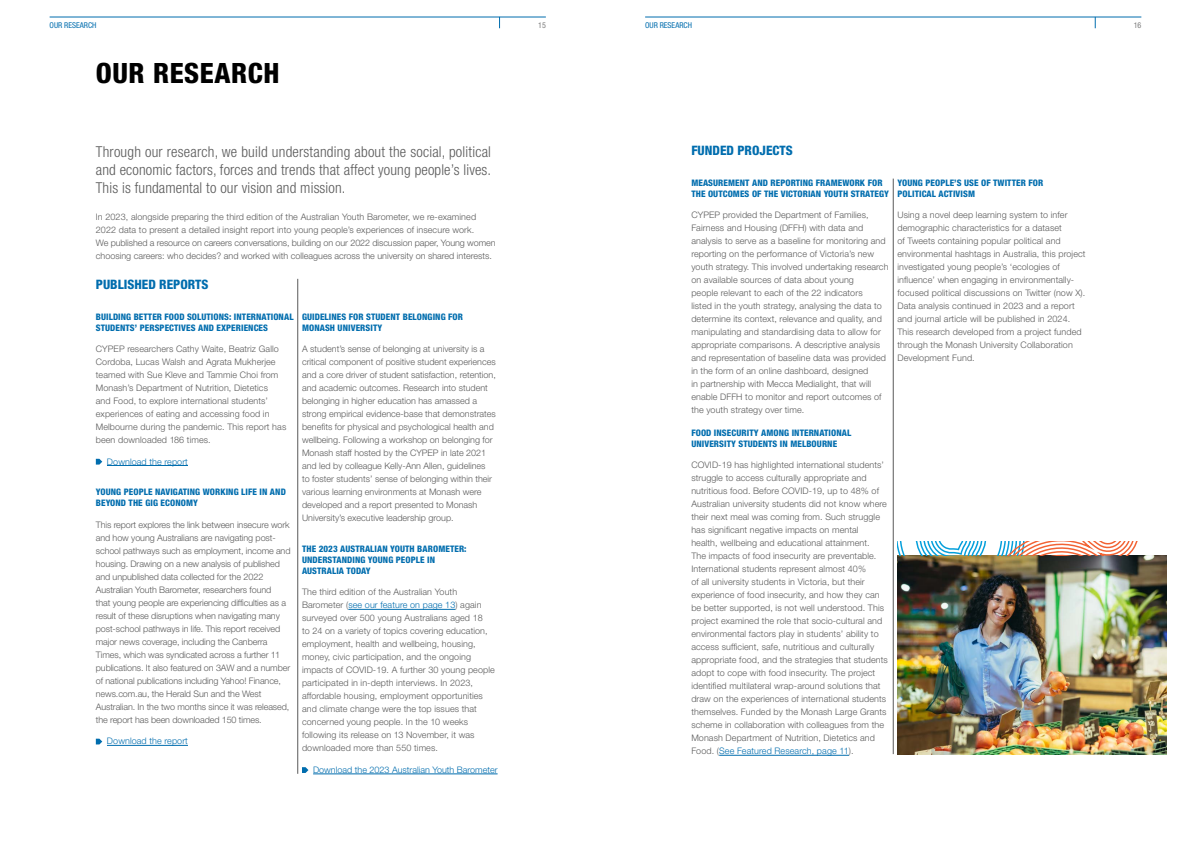
<style>
.page{position:relative;width:1191px;height:842px;background:#fff}
.page>*{position:absolute;margin:0;border:0;box-sizing:border-box;transform-origin:0 0}
.t1{font:800 condensed 28px "Helvetica Neue";letter-spacing:.02em;color:#000}
.t2{font:300 condensed 15px/18px "Helvetica Neue";letter-spacing:.01em;color:#5a5a5a;text-align:justify}
.t3{font:800 condensed 13px "Helvetica Neue";color:#006dae}
.t4{font:300 9px/13px "Helvetica Neue";letter-spacing:.01em;color:#5a5a5a}
.t5{font:300 9px/13px "Helvetica Neue";letter-spacing:-.01em;color:#5a5a5a}
.t6{font:800 condensed 9px/11px "Helvetica Neue";letter-spacing:.01em;color:#006dae}
.t7{font:300 9px "Helvetica Neue";color:#006dae}
.t8{font:condensed 8px "Helvetica Neue";color:#006dae}
.t9{font:condensed 8px "Helvetica Neue";color:#7b7b7b}
.s1{color:#006dae}
</style>
<div class="page">
<hr style="left:107px;top:465px;width:81px;height:1px;background:#006dae">
<hr style="left:107px;top:745px;width:81px;height:1px;background:#006dae">
<svg style="left:96px;top:459px;width:6px;height:6px"></svg>
<svg style="left:96px;top:739px;width:6px;height:5px"></svg>
<hr style="left:348px;top:609px;width:107px;height:1px;background:#006dae">
<hr style="left:313px;top:774px;width:184px;height:1px;background:#006dae">
<svg style="left:302px;top:767px;width:6px;height:6px"></svg>
<hr style="left:297px;top:279px;width:1px;height:495px;background:#5a5a5a">
<hr style="left:719px;top:755px;width:130px;height:1px;background:#006dae">
<hr style="left:893px;top:179px;width:1px;height:575px;background:#5a5a5a">
<img style="left:897px;top:556px;width:269px;height:198px">
<hr style="left:50px;top:17px;width:496px;height:1px;background:#006dae">
<hr style="left:645px;top:17px;width:496px;height:1px;background:#006dae">
<svg style="left:897px;top:542px;width:244px;height:14px"></svg>
<p class="t8" style="left:50px;top:21px;width:48px">OUR RESEARCH</p>
<p class="t9" style="left:538px;top:21px;width:9px">15</p>
<p class="t8" style="left:645px;top:21px;width:48px">OUR RESEARCH</p>
<p class="t9" style="left:1133px;top:21px;width:9px">16</p>
<h1 class="t1" style="left:96px;top:55px;width:185px">OUR RESEARCH</h1>
<h2 class="t2" style="left:96px;top:142px;width:397px">Through our research, we build understanding about the social, political and economic factors, forces and trends that affect young people’s lives.<br>This is fundamental to our vision and mission.</h2>
<p class="t4" style="left:96px;top:210px;width:401px">In 2023, alongside preparing the third edition of the Australian Youth Barometer, we re-examined 2022 data to present a detailed insight report into young people’s experiences of insecure work.<br>We published a resource on careers conversations, building on our 2022 discussion paper, Young women choosing careers: who decides? and worked with colleagues across the university on shared interests.</p>
<h3 class="t3" style="left:96px;top:276px;width:114px">PUBLISHED REPORTS</h3>
<p class="t6" style="left:96px;top:311px;width:199px">BUILDING BETTER FOOD SOLUTIONS: INTERNATIONAL<br>STUDENTS’ PERSPECTIVES AND EXPERIENCES</p>
<p class="t4" style="left:96px;top:342px;width:192px">CYPEP researchers Cathy Waite, Beatriz Gallo Cordoba, Lucas Walsh and Agrata Mukherjee teamed with Sue Kleve and Tammie Choi from Monash’s Department of Nutrition, Dietetics<br>and Food, to explore international students’ experiences of eating and accessing food in Melbourne during the pandemic. This report has been downloaded 186 times.</p>
<p class="t7" style="left:107px;top:456px;width:82px">Download the report</p>
<p class="t6" style="left:96px;top:487px;width:191px">YOUNG PEOPLE NAVIGATING WORKING LIFE IN AND<br>BEYOND THE GIG ECONOMY</p>
<p class="t5" style="left:96px;top:518px;width:196px">This report explores the link between insecure work and how young Australians are navigating post&shy;school pathways such as employment, income and housing. Drawing on a new analysis of published and unpublished data collected for the 2022<br>Australian Youth Barometer, researchers found<br>that young people are experiencing difficulties as a result of these disruptions when navigating many post-school pathways in life. This report received major news coverage, including the Canberra Times, which was syndicated across a further 11 publications. It also featured on 3AW and a number of national publications including Yahoo! Finance, news.com.au, the Herald Sun and the West Australian. In the two months since it was released, the report has been downloaded 150 times.</p>
<p class="t7" style="left:107px;top:736px;width:82px">Download the report</p>
<p class="t6" style="left:302px;top:311px;width:163px">GUIDELINES FOR STUDENT BELONGING FOR<br>MONASH UNIVERSITY</p>
<p class="t4" style="left:302px;top:342px;width:195px">A student’s sense of belonging at university is a critical component of positive student experiences and a core driver of student satisfaction, retention, and academic outcomes. Research into student belonging in higher education has amassed a strong empirical evidence-base that demonstrates benefits for physical and psychological health and wellbeing. Following a workshop on belonging for Monash staff hosted by the CYPEP in late 2021 and led by colleague Kelly-Ann Allen, guidelines<br>to foster students’ sense of belonging within their various learning environments at Monash were developed and a report presented to Monash University’s executive leadership group.</p>
<p class="t6" style="left:302px;top:543px;width:166px">THE 2023 AUSTRALIAN YOUTH BAROMETER:<br>UNDERSTANDING YOUNG PEOPLE IN<br>AUSTRALIA TODAY</p>
<p class="t4" style="left:302px;top:585px;width:194px">The third edition of the Australian Youth Barometer (<span class="s1">see our feature on page 13</span>) again surveyed over 500 young Australians aged 18<br>to 24 on a variety of topics covering education, employment, health and wellbeing, housing, money, civic participation, and the ongoing impacts of COVID-19. A further 30 young people participated in in-depth interviews. In 2023, affordable housing, employment opportunities and climate change were the top issues that concerned young people. In the 10 weeks following its release on 13 November, it was downloaded more than 550 times.</p>
<p class="t7" style="left:313px;top:764px;width:186px">Download the 2023 Australian Youth Barometer</p>
<h3 class="t3" style="left:691px;top:142px;width:103px">FUNDED PROJECTS</h3>
<p class="t6" style="left:691px;top:177px;width:199px">MEASUREMENT AND REPORTING FRAMEWORK FOR<br>THE OUTCOMES OF THE VICTORIAN YOUTH STRATEGY</p>
<p class="t4" style="left:691px;top:209px;width:199px">CYPEP provided the Department of Families, Fairness and Housing (DFFH) with data and analysis to serve as a baseline for monitoring and reporting on the performance of Victoria’s new youth strategy. This involved undertaking research on available sources of data about young<br>people relevant to each of the 22 indicators<br>listed in the youth strategy, analysing the data to determine its context, relevance and quality, and manipulating and standardising data to allow for appropriate comparisons. A descriptive analysis and representation of baseline data was provided in the form of an online dashboard, designed<br>in partnership with Mecca Medialight, that will enable DFFH to monitor and report outcomes of the youth strategy over time.</p>
<p class="t6" style="left:691px;top:427px;width:161px">FOOD INSECURITY AMONG INTERNATIONAL<br>UNIVERSITY STUDENTS IN MELBOURNE</p>
<p class="t4" style="left:691px;top:458px;width:198px">COVID-19 has highlighted international students’ struggle to access culturally appropriate and nutritious food. Before COVID-19, up to 48% of Australian university students did not know where their next meal was coming from. Such struggle has significant negative impacts on mental<br>health, wellbeing and educational attainment.<br>The impacts of food insecurity are preventable.<br>International students represent almost 40%<br>of all university students in Victoria, but their experience of food insecurity, and how they can be better supported, is not well understood. This project examined the role that socio-cultural and environmental factors play in students’ ability to access sufficient, safe, nutritious and culturally appropriate food, and the strategies that students adopt to cope with food insecurity. The project identified multilateral wrap-around solutions that draw on the experiences of international students themselves. Funded by the Monash Large Grants scheme in collaboration with colleagues from the Monash Department of Nutrition, Dietetics and Food. (<span class="s1">See Featured Research, page 11</span>).</p>
<p class="t6" style="left:897px;top:177px;width:147px">YOUNG PEOPLE’S USE OF TWITTER FOR<br>POLITICAL ACTIVISM</p>
<p class="t4" style="left:897px;top:208px;width:190px">Using a novel deep learning system to infer demographic characteristics for a dataset<br>of Tweets containing popular political and environmental hashtags in Australia, this project investigated young people’s ‘ecologies of influence’ when engaging in environmentally&shy;focused political discussions on Twitter (now X).<br>Data analysis continued in 2023 and a report and journal article will be published in 2024.<br>This research developed from a project funded through the Monash University Collaboration Development Fund.</p>
</div>
